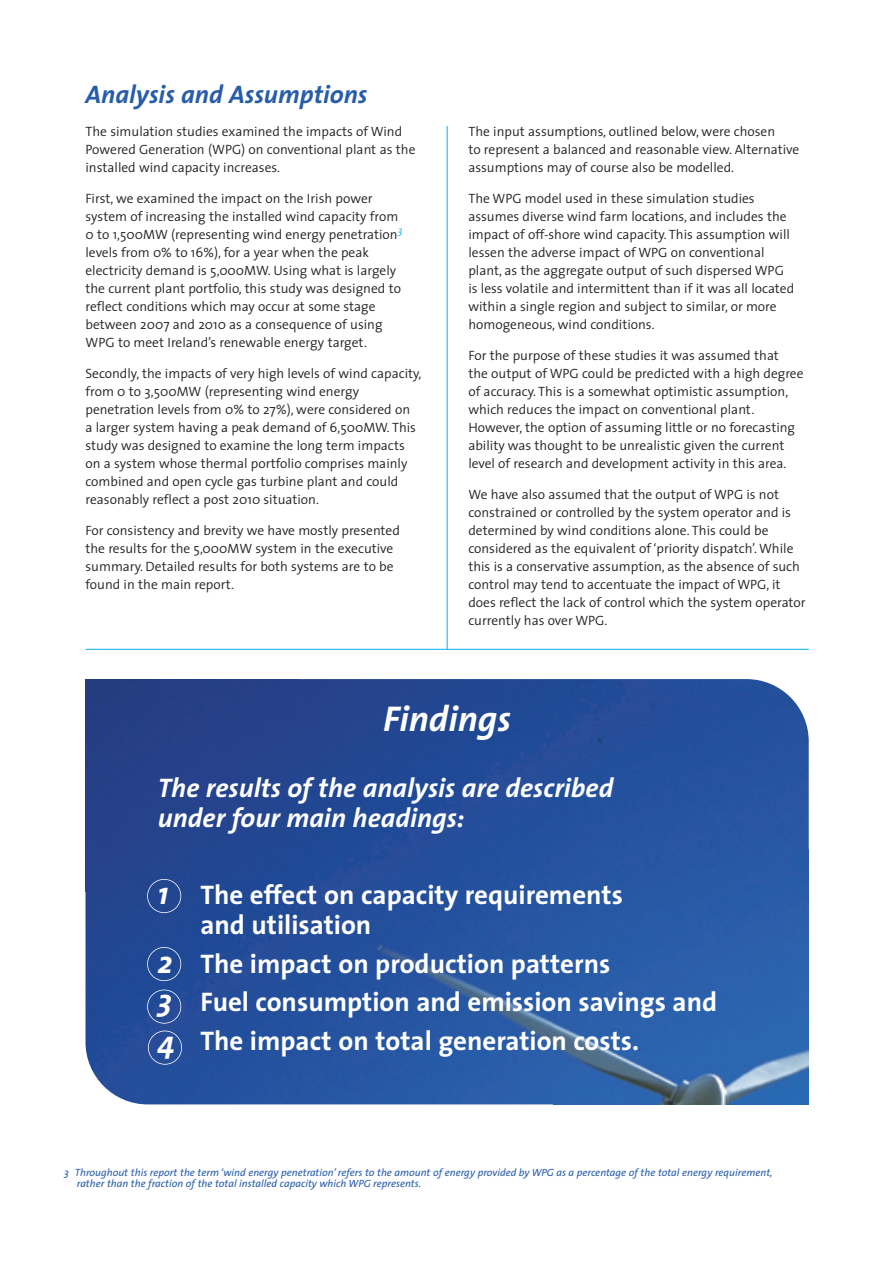
<style>
.page{position:relative;width:893px;height:1262px;background:#fff}
.page>*{position:absolute;margin:0;border:0;box-sizing:border-box;transform-origin:0 0}
.t1{font:italic 700 36px "The Sans";color:#fff}
.t2{font:700 27px/38.5px "The Sans";color:#fff}
.t3{font:italic 700 27px/30px "The Sans";color:#fff}
.t4{font:italic 700 25.5px "The Sans";color:#275caa}
.t5{font:300 13.5px/18px "The Sans";color:#231f20}
.t6{font:italic 10.5px/10.5px "The Sans";color:#275caa}
.s1{font-style:italic;font-size:31.5px}
</style>
<div class="page">
<img style="left:85px;top:679px;width:723px;height:425px;border-radius:62px">
<img style="left:553px;top:849px;width:255px;height:255px">
<img style="left:85px;top:679px;width:213px;height:212px">
<hr style="left:446px;top:126px;width:1px;height:523px;background:#00aeef">
<hr style="left:85px;top:649px;width:723px;height:1px;background:#00aeef">
<div style="left:147px;top:879px;width:34px;height:34px;border:2px solid #fff;border-radius:50%"></div>
<div style="left:147px;top:947px;width:34px;height:34px;border:2px solid #fff;border-radius:50%"></div>
<div style="left:147px;top:989px;width:34px;height:34px;border:2px solid #fff;border-radius:50%"></div>
<div style="left:148px;top:1030px;width:34px;height:34px;border:2px solid #fff;border-radius:50%"></div>
<h3 class="t4" style="left:85px;top:84px;width:283px">Analysis and Assumptions</h3>
<p class="t5" style="left:85px;top:124px;width:331px">The simulation studies examined the impacts of Wind<br>Powered Generation (WPG) on conventional plant as the installed wind capacity increases.</p>
<p class="t5" style="left:85px;top:191px;width:318px">First, we examined the impact on the Irish power system of increasing the installed wind capacity from 0 to 1,500MW (representing wind energy penetration<sup>3 </sup>levels from 0% to 16%), for a year when the peak electricity demand is 5,000MW. Using what is largely the current plant portfolio, this study was designed to reflect conditions which may occur at some stage between 2007 and 2010 as a consequence of using WPG to meet Ireland’s renewable energy target.</p>
<p class="t5" style="left:85px;top:365px;width:337px">Secondly, the impacts of very high levels of wind capacity, from 0 to 3,500MW (representing wind energy penetration levels from 0% to 27%), were considered on<br>a larger system having a peak demand of 6,500MW. This study was designed to examine the long term impacts on a system whose thermal portfolio comprises mainly combined and open cycle gas turbine plant and could reasonably reflect a post 2010 situation.</p>
<p class="t5" style="left:85px;top:522px;width:316px">For consistency and brevity we have mostly presented the results for the 5,000MW system in the executive summary. Detailed results for both systems are to be found in the main report.</p>
<p class="t5" style="left:468px;top:124px;width:332px">The input assumptions, outlined below, were chosen<br>to represent a balanced and reasonable view. Alternative assumptions may of course also be modelled.</p>
<p class="t5" style="left:468px;top:191px;width:327px">The WPG model used in these simulation studies assumes diverse wind farm locations, and includes the impact of off-shore wind capacity. This assumption will lessen the adverse impact of WPG on conventional plant, as the aggregate output of such dispersed WPG is less volatile and intermittent than if it was all located within a single region and subject to similar, or more homogeneous, wind conditions.</p>
<p class="t5" style="left:468px;top:347px;width:337px">For the purpose of these studies it was assumed that<br>the output of WPG could be predicted with a high degree of accuracy. This is a somewhat optimistic assumption, which reduces the impact on conventional plant.<br>However, the option of assuming little or no forecasting ability was thought to be unrealistic given the current level of research and development activity in this area.</p>
<p class="t5" style="left:468px;top:486px;width:339px">We have also assumed that the output of WPG is not constrained or controlled by the system operator and is determined by wind conditions alone. This could be considered as the equivalent of ‘priority dispatch’. While this is a conservative assumption, as the absence of such control may tend to accentuate the impact of WPG, it does reflect the lack of control which the system operator currently has over WPG.</p>
<h1 class="t1" style="left:383px;top:703px;width:129px">Findings</h1>
<h2 class="t3" style="left:158px;top:775px;width:457px">The results of the analysis are described under four main headings:</h2>
<h2 class="t2" style="left:200px;top:882px;width:424px;line-height:30px;text-indent:-43px"><span class="s1">1</span> The effect on capacity requirements and utilisation</h2>
<h2 class="t2" style="left:158px;top:947px;width:561px"><span class="s1">2</span> The impact on production patterns<br><span class="s1">3</span> Fuel consumption and emission savings and<br><span class="s1">4</span> The impact on total generation costs.</h2>
<p class="t6" style="left:77px;top:1168px;width:697px;text-indent:-13px">3 Throughout this report the term ‘wind energy penetration’ refers to the amount of energy provided by WPG as a percentage of the total energy requirement, rather than the fraction of the total installed capacity which WPG represents.</p>
</div>
